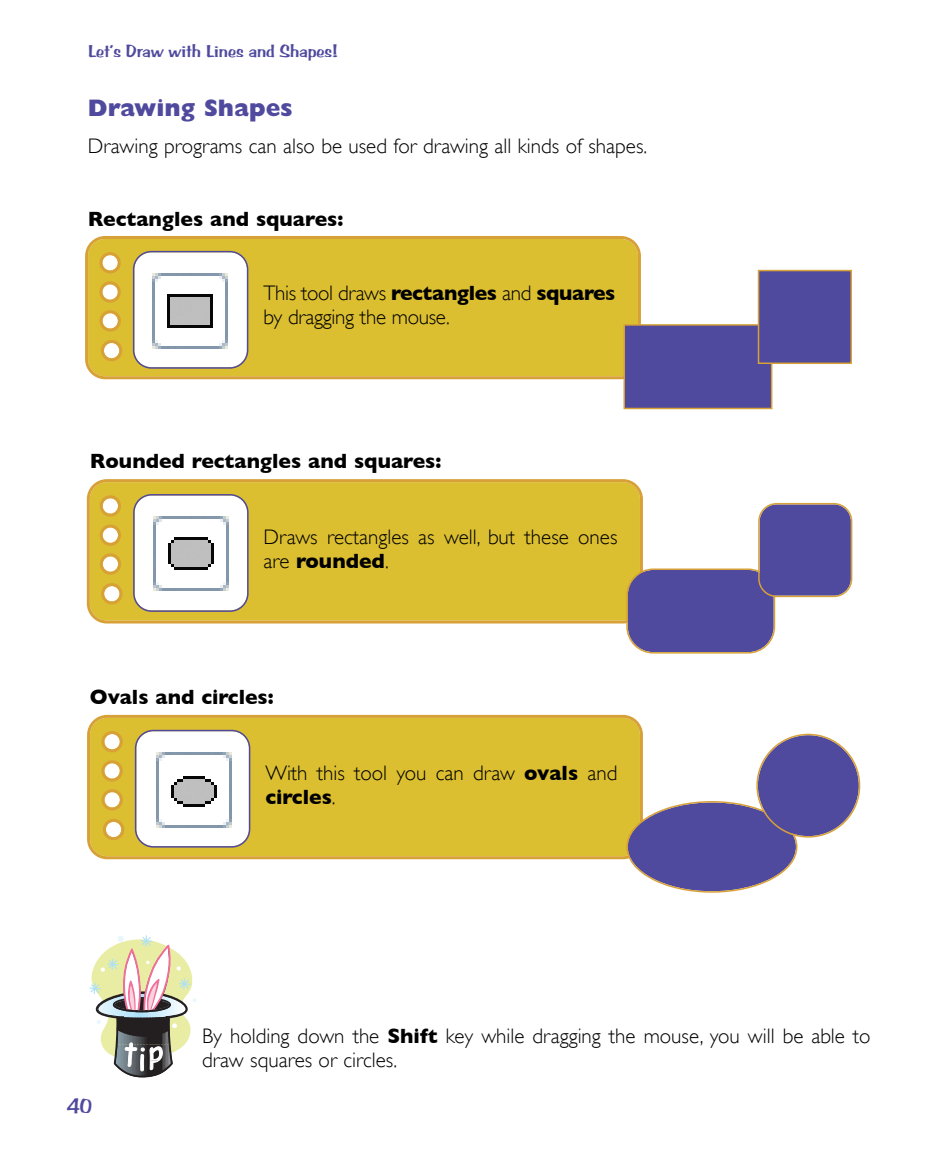
<style>
.page{position:relative;width:936px;height:1170px;background:#fff}
.page>*{position:absolute;margin:0;border:0;box-sizing:border-box;transform-origin:0 0}
.t1{font:800 24px "Gill Sans";color:#504a9e}
.t2{font:300 21px/24px "Gill Sans";color:#000}
.t3{font:700 21px "Gill Sans";color:#000}
.t4{font:21px "Arab Bru D";color:#504a9e}
.t5{font:18px "Arab Bru D";color:#504a9e}
.s1{font-weight:700}
</style>
<div class="page">
<svg style="left:85px;top:236px;width:556px;height:143px;background:#dbbd31"></svg>
<svg style="left:99px;top:252px;width:22px;height:21px"></svg>
<svg style="left:99px;top:281px;width:22px;height:22px"></svg>
<svg style="left:99px;top:310px;width:22px;height:21px"></svg>
<svg style="left:101px;top:340px;width:21px;height:21px"></svg>
<svg style="left:133px;top:251px;width:115px;height:117px"></svg>
<svg style="left:87px;top:479px;width:556px;height:144px;background:#dbbd32"></svg>
<svg style="left:100px;top:495px;width:21px;height:21px"></svg>
<svg style="left:100px;top:524px;width:21px;height:22px"></svg>
<svg style="left:100px;top:553px;width:21px;height:21px"></svg>
<svg style="left:101px;top:583px;width:21px;height:21px"></svg>
<svg style="left:133px;top:494px;width:115px;height:118px"></svg>
<svg style="left:87px;top:714px;width:556px;height:145px;background:#dbbd33"></svg>
<svg style="left:101px;top:731px;width:22px;height:21px"></svg>
<svg style="left:101px;top:760px;width:22px;height:21px"></svg>
<svg style="left:101px;top:789px;width:22px;height:21px"></svg>
<svg style="left:103px;top:818px;width:21px;height:22px"></svg>
<svg style="left:135px;top:729px;width:115px;height:118px"></svg>
<svg style="left:89px;top:935px;width:107px;height:143px"></svg>
<div style="left:625px;top:325px;width:145px;height:82px;background:#504a9e"></div>
<div style="left:623px;top:324px;width:149px;height:85px;border:2px solid #d7a137"></div>
<div style="left:759px;top:271px;width:91px;height:91px;background:#504a9e"></div>
<div style="left:757px;top:270px;width:94px;height:94px;border:2px solid #d7a137"></div>
<svg style="left:626px;top:503px;width:226px;height:150px"></svg>
<svg style="left:626px;top:733px;width:234px;height:159px"></svg>
<p class="t5" style="left:88px;top:40px;width:251px">Let’s Draw with Lines and Shapes!</p>
<p class="t1" style="left:88px;top:99px;width:206px">Drawing Shapes</p>
<p class="t2" style="left:88px;top:134px;width:561px">Drawing programs can also be used for drawing all kinds of shapes.</p>
<p class="t3" style="left:88px;top:206px;width:257px">Rectangles and squares:</p>
<p class="t2" style="left:263px;top:281px;width:353px">This tool draws <span class="s1">rectangles</span> and <span class="s1">squares </span>by dragging the mouse.</p>
<p class="t3" style="left:90px;top:449px;width:353px">Rounded rectangles and squares:</p>
<p class="t2" style="left:263px;top:525px;width:355px">Draws rectangles as well, but these ones are <span class="s1">rounded</span>.</p>
<p class="t3" style="left:90px;top:684px;width:185px">Ovals and circles:</p>
<p class="t2" style="left:265px;top:761px;width:353px">With this tool you can draw <span class="s1">ovals</span> and <span class="s1">circles</span>.</p>
<p class="t4" style="left:67px;top:1093px;width:27px">40</p>
<p class="t2" style="left:202px;top:1023px;width:670px">By holding down the <span class="s1">Shift</span> key while dragging the mouse, you will be able to draw squares or circles.</p>
</div>
